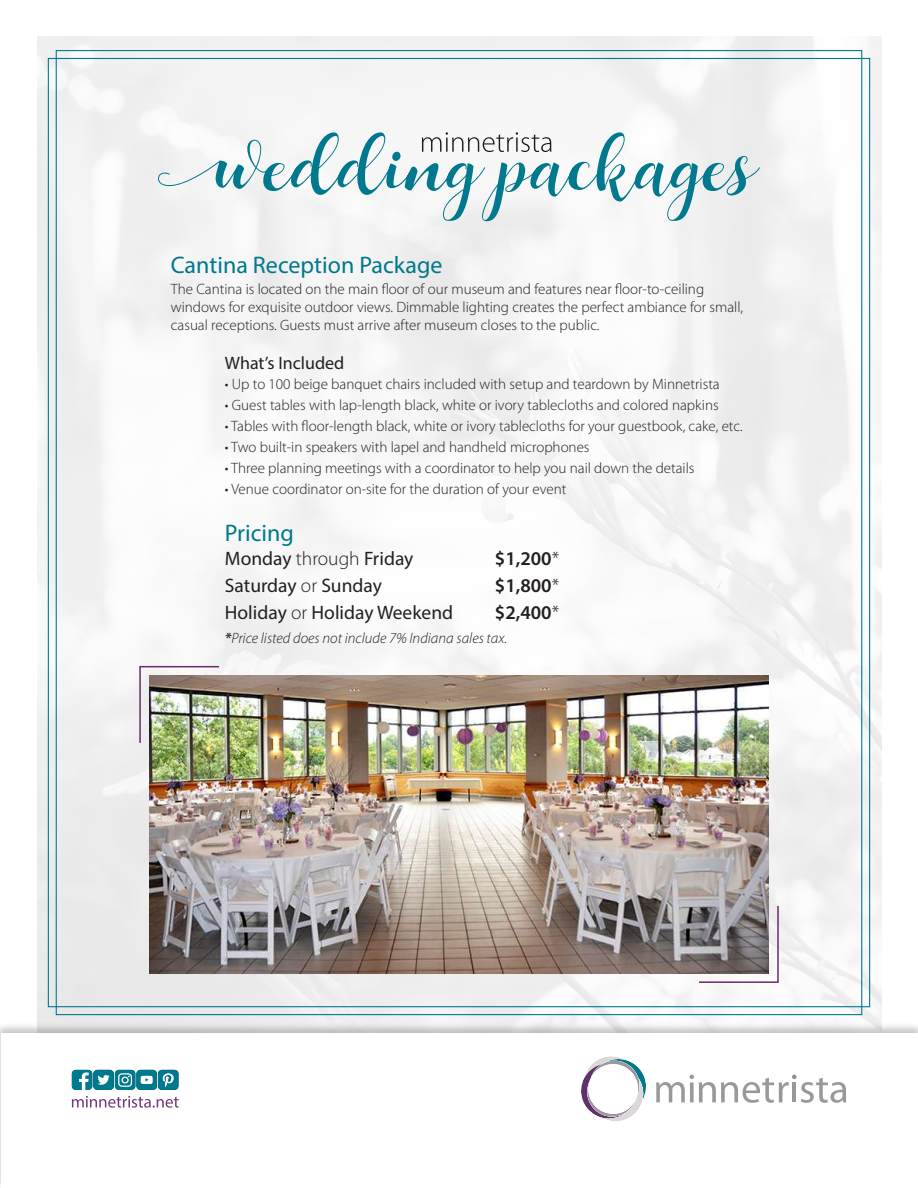
<style>
.page{position:relative;width:918px;height:1188px;background:#fff}
.page>*{position:absolute;margin:0;border:0;box-sizing:border-box;transform-origin:0 0}
.t1{font:24px "Myriad Pro";color:#00788c}
.t2{font:19.5px "Myriad Pro";color:#231f20}
.t3{font:600 19.5px "Myriad Pro";color:#231f20}
.t4{font:18px "Myriad Pro";color:#231f20}
.t5{font:300 15px/18px "Myriad Pro";color:#231f20}
.t6{font:italic 300 15px "Myriad Pro";color:#231f20}
.s1{font-weight:300}
.s2{font-weight:600}
</style>
<div class="page">
<img style="left:37px;top:37px;width:845px;height:985px">
<div style="left:0;top:1022px;width:918px;height:166px;background:#231f20;opacity:.25"></div>
<div style="left:1px;top:1033px;width:917px;height:155px;background:#fff"></div>
<svg style="left:72px;top:1070px;width:106px;height:20px;background:#3c96a6"></svg>
<svg style="left:72px;top:1096px;width:107px;height:12px"></svg>
<svg style="left:656px;top:1075px;width:190px;height:28px"></svg>
<svg style="left:581px;top:1056px;width:65px;height:65px"></svg>
<svg style="left:158px;top:132px;width:602px;height:89px;fill:#f5f5f5"></svg>
<svg style="left:422px;top:132px;width:129px;height:20px"></svg>
<img style="left:149px;top:675px;width:620px;height:298px">
<img style="left:139px;top:665px;width:82px;height:79px">
<svg style="left:698px;top:904px;width:82px;height:80px"></svg>
<h1 class="t1" style="left:171px;top:250px;width:273px">Cantina Reception Package</h1>
<p class="t5" style="left:171px;top:280px;width:574px">The Cantina is located on the main floor of our museum and features near floor-to-ceiling windows for exquisite outdoor views. Dimmable lighting creates the perfect ambiance for small, casual receptions. Guests must arrive after museum closes to the public.</p>
<p class="t4" style="left:225px;top:352px;width:121px">What’s Included</p>
<p class="t5" style="left:225px;top:375px;width:496px">• Up to 100 beige banquet chairs included with setup and teardown by Minnetrista</p>
<p class="t5" style="left:225px;top:396px;width:495px">• Guest tables with lap-length black, white or ivory tablecloths and colored napkins</p>
<p class="t5" style="left:225px;top:417px;width:519px">• Tables with floor-length black, white or ivory tablecloths for your guestbook, cake, etc.</p>
<p class="t5" style="left:225px;top:438px;width:366px">• Two built-in speakers with lapel and handheld microphones</p>
<p class="t5" style="left:225px;top:459px;width:471px">• Three planning meetings with a coordinator to help you nail down the details</p>
<p class="t5" style="left:225px;top:480px;width:343px">• Venue coordinator on-site for the duration of your event</p>
<h1 class="t1" style="left:225px;top:518px;width:71px">Pricing</h1>
<h2 class="t2" style="left:225px;top:546px;width:190px">Monday <span class="s1">through</span> Friday</h2>
<h2 class="t3" style="left:495px;top:547px;width:66px">$1,200<span class="s1">*</span></h2>
<h2 class="t2" style="left:225px;top:573px;width:159px">Saturday <span class="s1">or</span> Sunday</h2>
<h2 class="t3" style="left:495px;top:574px;width:66px">$1,800<span class="s1">*</span></h2>
<h2 class="t2" style="left:225px;top:600px;width:230px">Holiday <span class="s1">or</span> Holiday Weekend</h2>
<h2 class="t3" style="left:495px;top:601px;width:66px">$2,400<span class="s1">*</span></h2>
<p class="t6" style="left:225px;top:630px;width:284px"><span class="s2">*</span>Price listed does not include 7% Indiana sales tax.</p>
</div>
